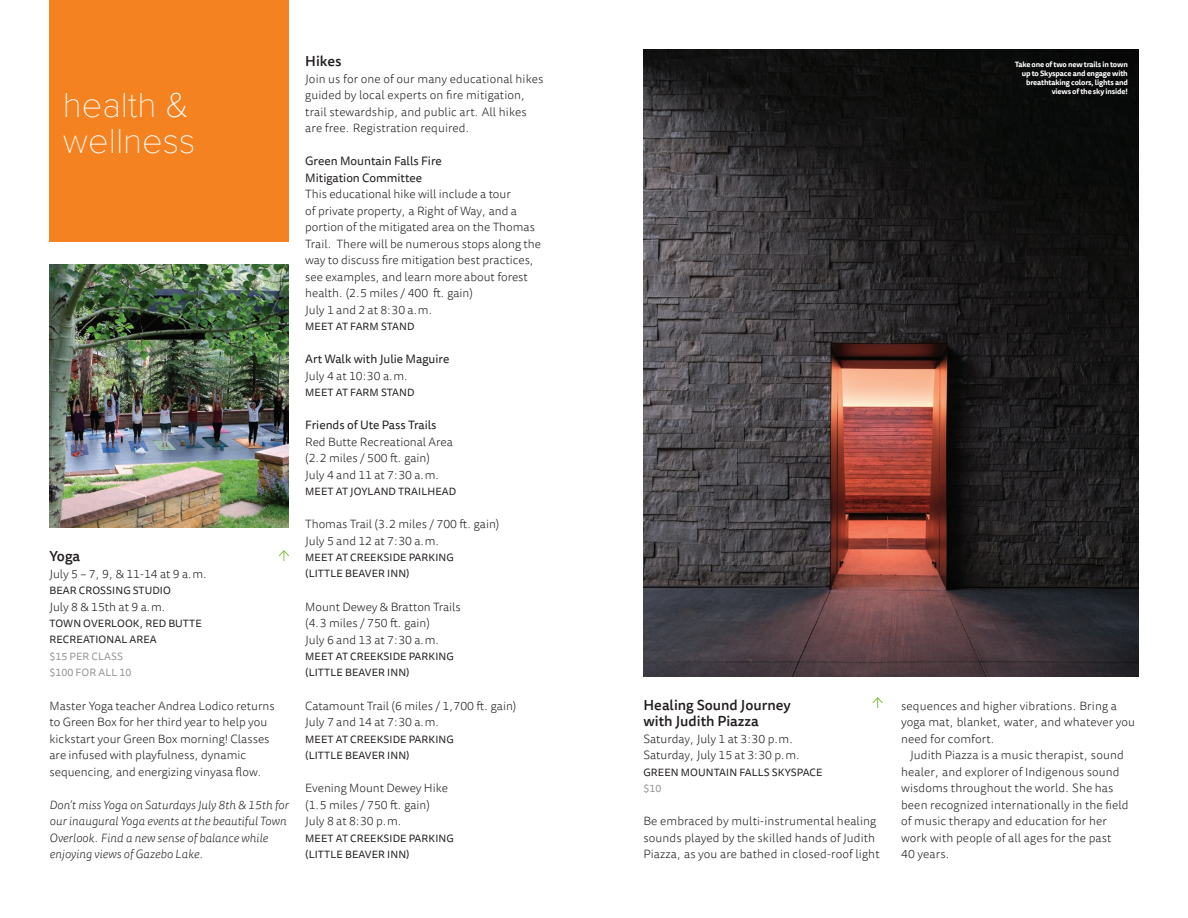
<style>
.page{position:relative;width:1188px;height:918px;background:#fff}
.page>*{position:absolute;margin:0;border:0;box-sizing:border-box;transform-origin:0 0}
.t1{font:100 36px/36px "Proxima Nova T";color:#fff}
.t2{font:500 14.25px/16.5px "Tisa Sans Pro";color:#231f20}
.t3{font:300 12px/16.5px "Tisa Sans Pro";color:#231f20}
.t4{font:italic 300 12px/16.5px "Tisa Sans Pro";letter-spacing:.01em;color:#231f20}
.t5{font:12px/16.5px "Tisa Sans Pro";color:#231f20}
.t6{font:10.5px/16.5px "Tisa Sans Pro";letter-spacing:.01em;color:#231f20}
.t7{font:10.5px/16.5px "Tisa Sans Pro";letter-spacing:.01em;color:#939598}
.t8{font:700 7.5px/9px "Tisa Sans Pro";letter-spacing:-.02em;color:#fff;text-align:right}
</style>
<div class="page">
<div style="left:50px;top:0;width:239px;height:241px;background:#f58220"></div>
<svg style="left:872px;top:697px;width:11px;height:11px"></svg>
<img style="left:50px;top:264px;width:239px;height:264px">
<img style="left:644px;top:50px;width:494px;height:626px">
<svg style="left:278px;top:550px;width:11px;height:11px"></svg>
<h1 class="t1" style="left:63px;top:84px;width:134px">health &amp; wellness</h1>
<p class="t2" style="left:50px;top:548px;width:32px">Yoga</p>
<p class="t3" style="left:50px;top:566px;width:159px">July 5 – 7, 9, &amp; 11-14 at 9 a.m.</p>
<p class="t6" style="left:50px;top:582px;width:123px">BEAR CROSSING STUDIO</p>
<p class="t3" style="left:50px;top:599px;width:118px">July 8 &amp; 15th at 9 a.m.</p>
<p class="t6" style="left:50px;top:615px;width:154px">TOWN OVERLOOK, RED BUTTE<br>RECREATIONAL AREA</p>
<p class="t7" style="left:49px;top:648px;width:83px">$15 PER CLASS $100 FOR ALL 10</p>
<p class="t3" style="left:50px;top:698px;width:227px">Master Yoga teacher Andrea Lodico returns to Green Box for her third year to help you kickstart your Green Box morning! Classes are infused with playfulness, dynamic sequencing, and energizing vinyasa flow.</p>
<p class="t4" style="left:50px;top:797px;width:241px">Don’t miss Yoga on Saturdays July 8th &amp; 15th for our inaugural Yoga events at the beautiful Town Overlook. Find a new sense of balance while enjoying views of Gazebo Lake.</p>
<p class="t2" style="left:305px;top:53px;width:38px">Hikes</p>
<p class="t3" style="left:305px;top:71px;width:240px">Join us for one of our many educational hikes guided by local experts on fire mitigation, trail stewardship, and public art. All hikes are free. Registration required.</p>
<p class="t5" style="left:305px;top:153px;width:138px">Green Mountain Falls Fire<br>Mitigation Committee</p>
<p class="t3" style="left:305px;top:186px;width:237px">This educational hike will include a tour<br>of private property, a Right of Way, and a portion of the mitigated area on the Thomas Trail. There will be numerous stops along the way to discuss fire mitigation best practices, see examples, and learn more about forest health. (2.5 miles / 400 ft. gain)<br>July 1 and 2 at 8:30 a.m.</p>
<p class="t6" style="left:305px;top:318px;width:111px">MEET AT FARM STAND</p>
<p class="t5" style="left:305px;top:351px;width:146px">Art Walk with Julie Maguire</p>
<p class="t3" style="left:305px;top:368px;width:105px">July 4 at 10:30 a.m.</p>
<p class="t6" style="left:305px;top:384px;width:111px">MEET AT FARM STAND</p>
<p class="t5" style="left:305px;top:417px;width:133px">Friends of Ute Pass Trails</p>
<p class="t3" style="left:305px;top:434px;width:149px">Red Butte Recreational Area (2.2 miles / 500 ft. gain)<br>July 4 and 11 at 7:30 a.m.</p>
<p class="t6" style="left:305px;top:483px;width:152px">MEET AT JOYLAND TRAILHEAD</p>
<p class="t3" style="left:305px;top:516px;width:196px">Thomas Trail (3.2 miles / 700 ft. gain)<br>July 5 and 12 at 7:30 a.m.</p>
<p class="t6" style="left:305px;top:549px;width:150px">MEET AT CREEKSIDE PARKING (LITTLE BEAVER INN)</p>
<p class="t3" style="left:305px;top:599px;width:157px">Mount Dewey &amp; Bratton Trails (4.3 miles / 750 ft. gain)<br>July 6 and 13 at 7:30 a.m.</p>
<p class="t6" style="left:305px;top:648px;width:150px">MEET AT CREEKSIDE PARKING (LITTLE BEAVER INN)</p>
<p class="t3" style="left:305px;top:698px;width:213px">Catamount Trail (6 miles / 1,700 ft. gain)<br>July 7 and 14 at 7:30 a.m.</p>
<p class="t6" style="left:305px;top:731px;width:150px">MEET AT CREEKSIDE PARKING (LITTLE BEAVER INN)</p>
<p class="t3" style="left:305px;top:780px;width:144px">Evening Mount Dewey Hike (1.5 miles / 750 ft. gain)<br>July 8 at 8:30 p.m.</p>
<p class="t6" style="left:305px;top:830px;width:150px">MEET AT CREEKSIDE PARKING (LITTLE BEAVER INN)</p>
<p class="t8" style="left:1015px;top:60px;width:115px">Take one of two new trails in town up to Skyspace and engage with breathtaking colors, lights and views of the sky inside!</p>
<p class="t2" style="left:644px;top:697px;width:149px">Healing Sound Journey with Judith Piazza</p>
<p class="t3" style="left:644px;top:731px;width:158px">Saturday, July 1 at 3:30 p.m.<br>Saturday, July 15 at 3:30 p.m.</p>
<p class="t6" style="left:644px;top:764px;width:181px">GREEN MOUNTAIN FALLS SKYSPACE</p>
<p class="t7" style="left:643px;top:780px;width:19px">$10</p>
<p class="t3" style="left:644px;top:813px;width:238px">Be embraced by multi-instrumental healing sounds played by the skilled hands of Judith<br>Piazza, as you are bathed in closed-roof light</p>
<p class="t3" style="left:901px;top:698px;width:236px">sequences and higher vibrations. Bring a yoga mat, blanket, water, and whatever you need for comfort.</p>
<p class="t3" style="left:901px;top:747px;width:229px;text-indent:9px">Judith Piazza is a music therapist, sound healer, and explorer of Indigenous sound wisdoms throughout the world. She has been recognized internationally in the field of music therapy and education for her work with people of all ages for the past<br>40 years.</p>
</div>
